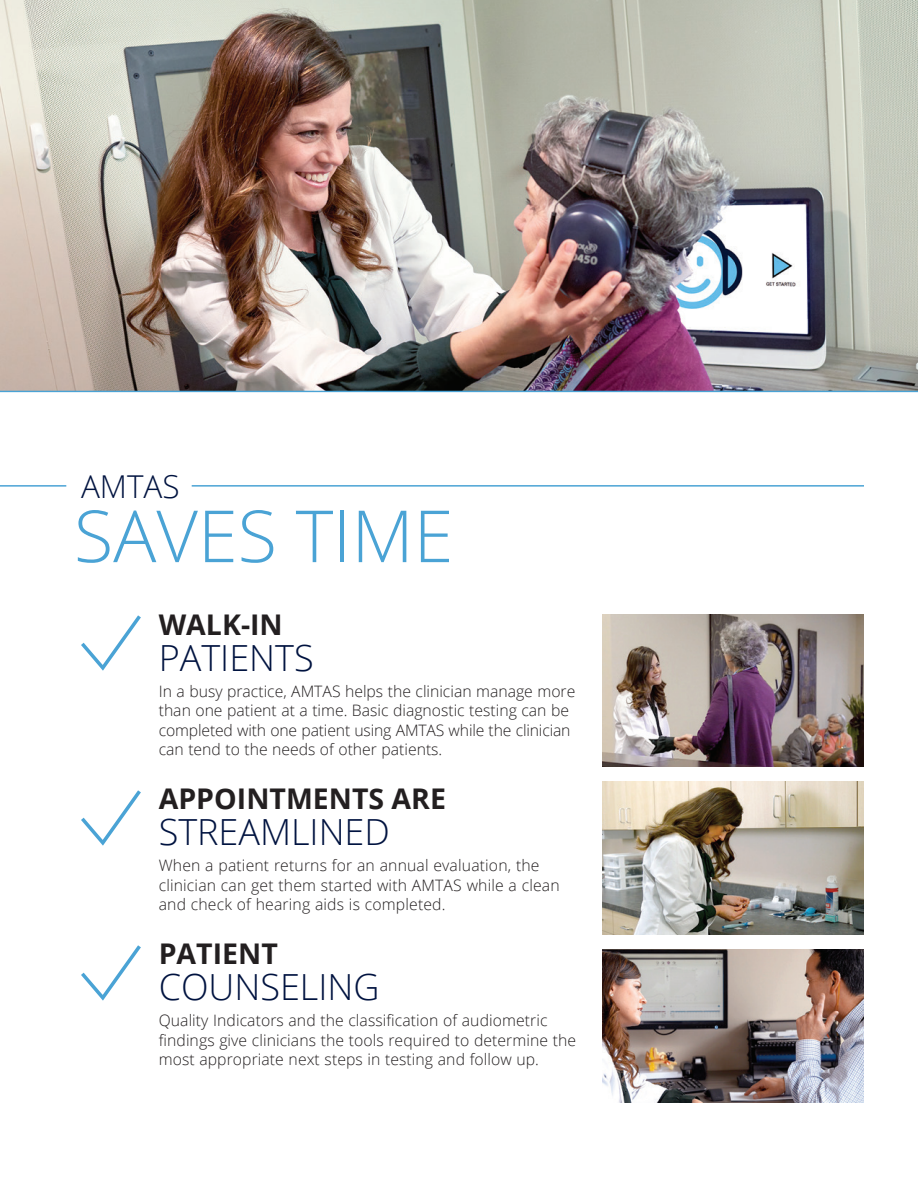
<style>
.page{position:relative;width:918px;height:1188px;background:#fff}
.page>*{position:absolute;margin:0;border:0;box-sizing:border-box;transform-origin:0 0}
.t1{font:300 72px "Open Sans";color:#4aa3d5}
.t2{font:300 36px "Open Sans";color:#001340}
.t3{font:300 31.5px "Open Sans";color:#001340}
.t4{font:700 28.5px "Open Sans";color:#231f20}
.t5{font:300 15.75px/19.5px "Open Sans";letter-spacing:.005em;color:#231f20}
</style>
<div class="page">
<img style="left:0;top:0;width:918px;height:391px">
<hr style="left:0;top:485px;width:66px;height:2px;background:#4aa3d5">
<hr style="left:192px;top:485px;width:672px;height:2px;background:#4aa3d5">
<hr style="left:0;top:391px;width:918px;height:1px;background:#4aa3d5">
<svg style="left:81px;top:615px;width:60px;height:56px"></svg>
<svg style="left:81px;top:790px;width:60px;height:56px"></svg>
<svg style="left:81px;top:945px;width:60px;height:56px"></svg>
<img style="left:602px;top:614px;width:262px;height:153px">
<img style="left:602px;top:949px;width:262px;height:153px">
<img style="left:602px;top:782px;width:262px;height:153px">
<p class="t3" style="left:81px;top:465px;width:100px">AMTAS</p>
<p class="t1" style="left:74px;top:487px;width:381px">SAVES TIME</p>
<p class="t4" style="left:159px;top:604px;width:126px">WALK-IN</p>
<p class="t2" style="left:159px;top:633px;width:156px">PATIENTS</p>
<p class="t5" style="left:159px;top:681px;width:418px">In a busy practice, AMTAS helps the clinician manage more than one patient at a time. Basic diagnostic testing can be completed with one patient using AMTAS while the clinician can tend to the needs of other patients.</p>
<p class="t4" style="left:159px;top:779px;width:289px">APPOINTMENTS ARE</p>
<p class="t2" style="left:159px;top:807px;width:233px">STREAMLINED</p>
<p class="t5" style="left:159px;top:856px;width:382px">When a patient returns for an annual evaluation, the</p>
<p class="t5" style="left:159px;top:875px;width:402px">clinician can get them started with AMTAS while a clean</p>
<p class="t5" style="left:159px;top:895px;width:288px">and check of hearing aids is completed.</p>
<p class="t4" style="left:159px;top:934px;width:121px">PATIENT</p>
<p class="t2" style="left:159px;top:962px;width:222px">COUNSELING</p>
<p class="t5" style="left:159px;top:1010px;width:419px">Quality Indicators and the classification of audiometric findings give clinicians the tools required to determine the most appropriate next steps in testing and follow up.</p>
</div>
